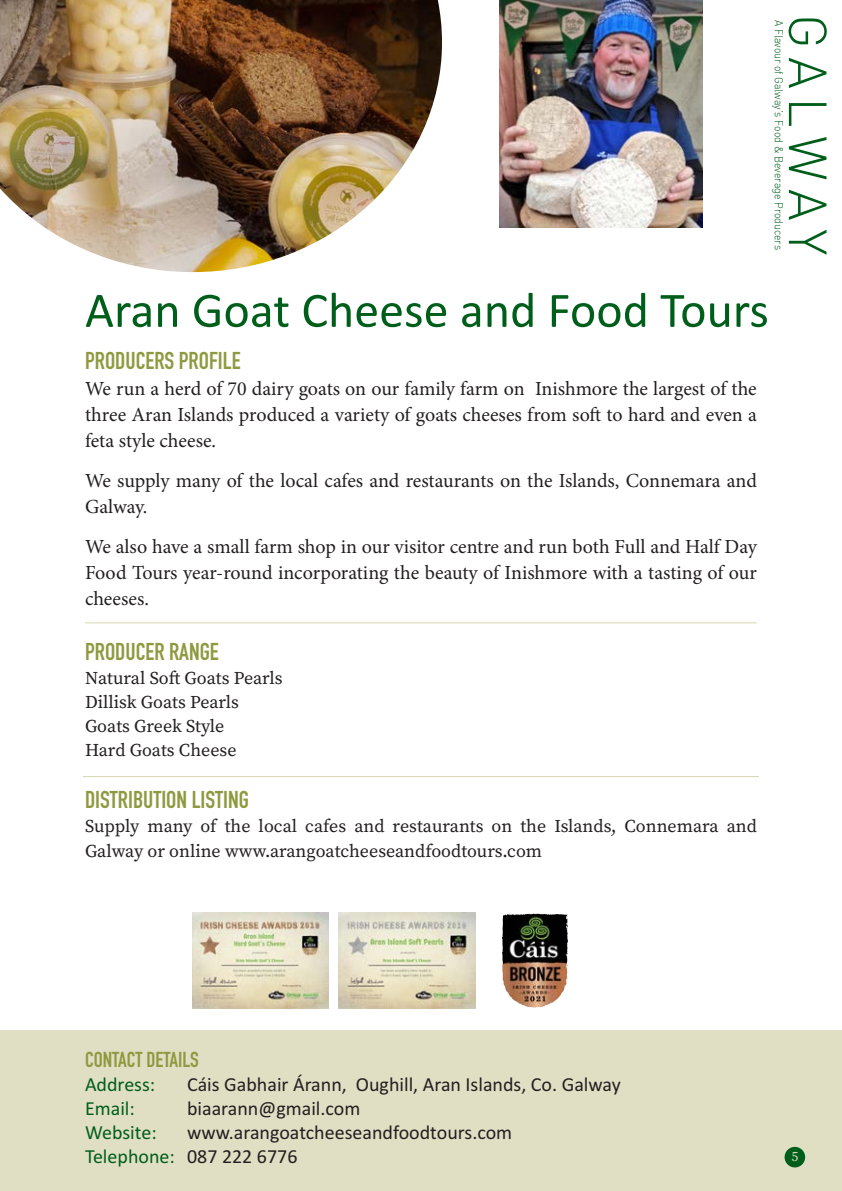
<style>
.page{position:relative;width:842px;height:1191px;background:#fff}
.page>*{position:absolute;margin:0;border:0;box-sizing:border-box;transform-origin:0 0}
.t1{font:300 52.8px "DIN";letter-spacing:.16em;color:#005e1b}
.COMPANY_NAME{font:50px "Calibri";color:#005e1b}
.HEADING_FOR_PARAGRAPH{font:700 24px "DIN Condensed";color:#8f993f}
.t2{font:700 21.2px "DIN Condensed";color:#8f993f}
.USE_TEXT{font:20px/26px "Minion Pro";letter-spacing:-.005em;color:#231f20;text-align:justify}
.t3{font:20px "Calibri";color:#231f20}
.t4{font:20px "Calibri";color:#005e1b}
.PRODUCERS_TEXT{font:18px/24px "Source Serif Variable";color:#231f20}
.t5{font:14px "Source Serif Variable";color:#d6d6b2}
.t6{font:300 11.6px "DIN";color:#005e1b;scale:.9 1}
.s1{color:#231f20}
</style>
<div class="page">
<div style="left:0;top:1030px;width:842px;height:161px;background:#e0dfc4"></div>
<div style="left:784px;top:1146px;width:21px;height:21px;background:#005e1b;border-radius:50%"></div>
<img style="left:500px;top:0;width:202px;height:227px">
<img style="left:0;top:0;width:442px;height:272px">
<hr style="left:85px;top:622px;width:672px;height:1px;background:#d6d6b2">
<hr style="left:83px;top:776px;width:676px;height:1px;background:#d6d6b2">
<img style="left:503px;top:913px;width:64px;height:95px">
<img style="left:339px;top:912px;width:136px;height:97px">
<img style="left:193px;top:912px;width:136px;height:97px">
<p class="t6" style="left:786px;top:20px;width:257px;rotate:90deg">A Flavour of Galway’s Food &amp; Beverage Producers</p>
<h1 class="t1" style="left:840px;top:14px;width:243px;rotate:90deg">GALWAY</h1>
<p class="COMPANY_NAME" style="left:85px;top:278px;width:685px">Aran Goat Cheese and Food Tours</p>
<p class="HEADING_FOR_PARAGRAPH" style="left:85px;top:344px;width:157px">PRODUCERS PROFILE</p>
<p class="USE_TEXT" style="left:85px;top:375px;width:673px">We run a herd of 70 dairy goats on our family farm on Inishmore the largest of the three Aran Islands produced a variety of goats cheeses from soft to hard and even a feta style cheese.</p>
<p class="USE_TEXT" style="left:85px;top:467px;width:673px">We supply many of the local cafes and restaurants on the Islands, Connemara and<br>Galway.</p>
<p class="USE_TEXT" style="left:85px;top:533px;width:673px">We also have a small farm shop in our visitor centre and run both Full and Half Day Food Tours year-round incorporating the beauty of Inishmore with a tasting of our cheeses.</p>
<p class="HEADING_FOR_PARAGRAPH" style="left:85px;top:635px;width:135px">PRODUCER RANGE</p>
<p class="PRODUCERS_TEXT" style="left:85px;top:665px;width:199px">Natural Soft Goats Pearls</p>
<p class="PRODUCERS_TEXT" style="left:85px;top:689px;width:155px">Dillisk Goats Pearls</p>
<p class="PRODUCERS_TEXT" style="left:85px;top:713px;width:141px">Goats Greek Style</p>
<p class="PRODUCERS_TEXT" style="left:85px;top:737px;width:153px">Hard Goats Cheese</p>
<p class="HEADING_FOR_PARAGRAPH" style="left:85px;top:784px;width:165px">DISTRIBUTION LISTING</p>
<p class="PRODUCERS_TEXT" style="left:85px;top:814px;width:673px">Supply many of the local cafes and restaurants on the Islands, Connemara and<br>Galway or online www.arangoatcheeseandfoodtours.com</p>
<p class="t2" style="left:85px;top:1044px;width:115px">CONTACT DETAILS</p>
<p class="t4" style="left:85px;top:1071px;width:72px">Address:</p>
<p class="t3" style="left:187px;top:1071px;width:435px">Cáis Gabhair Árann, Oughill, Aran Islands, Co. Galway</p>
<p class="t4" style="left:85px;top:1095px;width:51px">Email:</p>
<p class="t3" style="left:187px;top:1095px;width:175px">biaarann@gmail.com</p>
<p class="t4" style="left:85px;top:1119px;width:73px">Website:</p>
<p class="t3" style="left:187px;top:1119px;width:327px">www.arangoatcheeseandfoodtours.com</p>
<p class="t4" style="left:85px;top:1143px;width:214px">Telephone: <span class="s1">087 222 6776</span></p>
<p class="t5" style="left:791px;top:1146px;width:8px">5</p>
</div>
